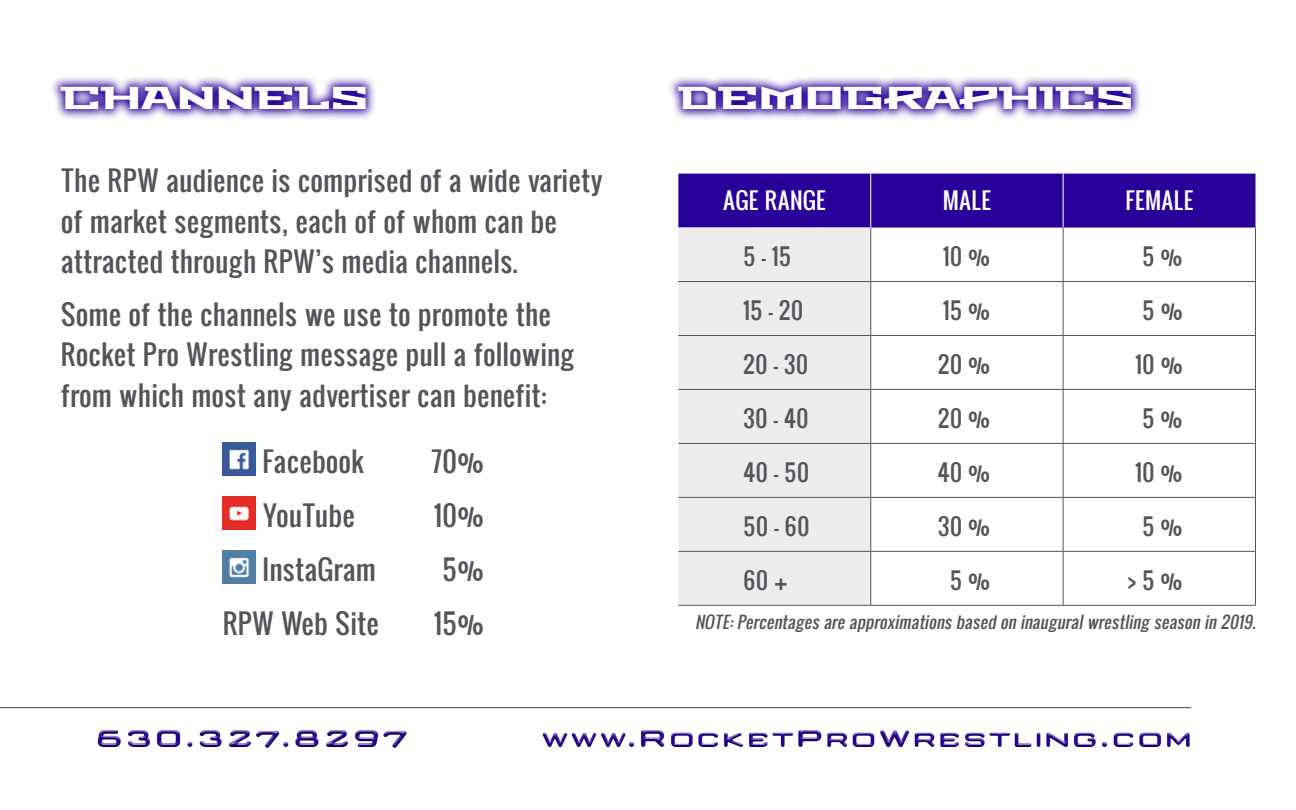
<style>
.page{position:relative;width:1296px;height:810px;background:#fff}
.page>*{position:absolute;margin:0;border:0;box-sizing:border-box;transform-origin:0 0}
.t1{font:700 31.5px "Nedian";letter-spacing:.02em;color:#290098}
.t2{font:31.5px "Stalinist One";color:#fff}
.t3{font:27px/40.5px "Oswald";color:#54555a}
.t4{font:22.5px "Oswald";color:#54555a}
.t5{font:22.5px "Oswald";color:#fff}
.t6{font:italic 16.2px "Oswald";color:#54555a}
.s1{font-family:"Helvetica";font-weight:700}
</style>
<div class="page">
<hr style="left:0;top:707px;width:1191px;height:1px;background:#54555a">
<div style="left:91px;top:731px;width:1117px;height:23px;background:#231f20;opacity:.7"></div>
<img style="left:223px;top:443px;width:32px;height:32px">
<img style="left:223px;top:497px;width:32px;height:32px">
<img style="left:223px;top:551px;width:32px;height:32px">
<svg style="left:670px;top:77px;width:471px;height:42px;background:#8a74c6"></svg>
<svg style="left:52px;top:77px;width:323px;height:42px;background:#8f7ac8"></svg>
<div style="left:678px;top:174px;width:578px;height:54px;background:#290098"></div>
<div style="left:678px;top:228px;width:192px;height:377px;background:#efecee"></div>
<hr style="left:678px;top:281px;width:193px;height:1px;background:#54555a">
<hr style="left:871px;top:281px;width:192px;height:1px;background:#54555a">
<hr style="left:678px;top:335px;width:193px;height:1px;background:#54555a">
<hr style="left:871px;top:335px;width:192px;height:1px;background:#54555a">
<hr style="left:1063px;top:335px;width:193px;height:1px;background:#54555a">
<hr style="left:678px;top:389px;width:193px;height:1px;background:#54555a">
<hr style="left:871px;top:389px;width:192px;height:1px;background:#54555a">
<hr style="left:1063px;top:389px;width:193px;height:1px;background:#54555a">
<hr style="left:678px;top:443px;width:193px;height:1px;background:#54555a">
<hr style="left:871px;top:443px;width:192px;height:1px;background:#54555a">
<hr style="left:1063px;top:443px;width:193px;height:1px;background:#54555a">
<hr style="left:678px;top:497px;width:193px;height:1px;background:#54555a">
<hr style="left:871px;top:497px;width:192px;height:1px;background:#54555a">
<hr style="left:1063px;top:497px;width:193px;height:1px;background:#54555a">
<hr style="left:678px;top:551px;width:193px;height:1px;background:#54555a">
<hr style="left:871px;top:551px;width:192px;height:1px;background:#54555a">
<hr style="left:1063px;top:551px;width:193px;height:1px;background:#54555a">
<hr style="left:678px;top:605px;width:193px;height:1px;background:#54555a">
<hr style="left:871px;top:605px;width:192px;height:1px;background:#54555a">
<hr style="left:1063px;top:605px;width:193px;height:1px;background:#54555a">
<hr style="left:870px;top:228px;width:1px;height:53px;background:#54555a">
<hr style="left:870px;top:282px;width:1px;height:53px;background:#54555a">
<hr style="left:1063px;top:282px;width:1px;height:53px;background:#54555a">
<hr style="left:1255px;top:282px;width:1px;height:53px;background:#54555a">
<hr style="left:870px;top:336px;width:1px;height:53px;background:#54555a">
<hr style="left:1063px;top:336px;width:1px;height:53px;background:#54555a">
<hr style="left:1255px;top:336px;width:1px;height:53px;background:#54555a">
<hr style="left:870px;top:390px;width:1px;height:53px;background:#54555a">
<hr style="left:1063px;top:390px;width:1px;height:53px;background:#54555a">
<hr style="left:1255px;top:390px;width:1px;height:53px;background:#54555a">
<hr style="left:870px;top:444px;width:1px;height:53px;background:#54555a">
<hr style="left:1063px;top:444px;width:1px;height:53px;background:#54555a">
<hr style="left:1255px;top:444px;width:1px;height:53px;background:#54555a">
<hr style="left:870px;top:498px;width:1px;height:53px;background:#54555a">
<hr style="left:1063px;top:498px;width:1px;height:53px;background:#54555a">
<hr style="left:1255px;top:498px;width:1px;height:53px;background:#54555a">
<hr style="left:870px;top:552px;width:1px;height:53px;background:#54555a">
<hr style="left:1063px;top:552px;width:1px;height:53px;background:#54555a">
<hr style="left:1255px;top:552px;width:1px;height:53px;background:#54555a">
<hr style="left:870px;top:174px;width:1px;height:54px;background:#fff">
<hr style="left:1063px;top:174px;width:1px;height:54px;background:#fff">
<hr style="left:1063px;top:228px;width:1px;height:53px;background:#54555a">
<hr style="left:1255px;top:228px;width:1px;height:53px;background:#54555a">
<hr style="left:1063px;top:281px;width:193px;height:1px;background:#54555a">
<p class="t2" style="left:61px;top:76px;width:309px">CHANNELS</p>
<p class="t2" style="left:678px;top:76px;width:457px">DEMOGRAPHICS</p>
<p class="t3" style="left:61px;top:159px;width:544px">The RPW audience is comprised of a wide variety of market segments, each of of whom can be attracted through RPW’s media channels.</p>
<p class="t3" style="left:61px;top:293px;width:515px">Some of the channels we use to promote the<br>Rocket Pro Wrestling message pull a following from which most any advertiser can benefit:</p>
<p class="t3" style="left:263px;top:440px;width:103px">Facebook</p>
<p class="t3" style="left:431px;top:440px;width:54px">70%</p>
<p class="t3" style="left:263px;top:494px;width:94px">YouTube</p>
<p class="t3" style="left:434px;top:494px;width:52px">10%</p>
<p class="t3" style="left:263px;top:548px;width:115px">InstaGram</p>
<p class="t3" style="left:442px;top:548px;width:43px">5%</p>
<p class="t3" style="left:223px;top:602px;width:158px">RPW Web Site</p>
<p class="t3" style="left:434px;top:602px;width:52px">15%</p>
<p class="t5" style="left:723px;top:183px;width:105px">AGE RANGE</p>
<p class="t5" style="left:943px;top:183px;width:50px">MALE</p>
<p class="t5" style="left:1125px;top:183px;width:70px">FEMALE</p>
<p class="t4" style="left:743px;top:239px;width:50px">5 - 15</p>
<p class="t4" style="left:943px;top:239px;width:49px">10 %</p>
<p class="t4" style="left:1142px;top:239px;width:42px">5 %</p>
<p class="t4" style="left:743px;top:293px;width:62px">15 - 20</p>
<p class="t4" style="left:943px;top:293px;width:49px">15 %</p>
<p class="t4" style="left:1142px;top:293px;width:42px">5 %</p>
<p class="t4" style="left:743px;top:347px;width:67px">20 - 30</p>
<p class="t4" style="left:938px;top:347px;width:54px">20 %</p>
<p class="t4" style="left:1135px;top:347px;width:49px">10 %</p>
<p class="t4" style="left:743px;top:401px;width:67px">30 - 40</p>
<p class="t4" style="left:938px;top:401px;width:54px">20 %</p>
<p class="t4" style="left:1142px;top:401px;width:42px">5 %</p>
<p class="t4" style="left:743px;top:455px;width:68px">40 - 50</p>
<p class="t4" style="left:937px;top:455px;width:54px">40 %</p>
<p class="t4" style="left:1135px;top:455px;width:49px">10 %</p>
<p class="t4" style="left:743px;top:509px;width:68px">50 - 60</p>
<p class="t4" style="left:938px;top:509px;width:54px">30 %</p>
<p class="t4" style="left:1142px;top:509px;width:42px">5 %</p>
<p class="t4" style="left:743px;top:563px;width:46px">60 <span class="s1">+</span></p>
<p class="t4" style="left:950px;top:563px;width:42px">5 %</p>
<p class="t4" style="left:1127px;top:563px;width:57px">&gt; 5 %</p>
<p class="t6" style="left:695px;top:610px;width:566px">NOTE:Percentagesareapproximationsbased on inauguralwrestling season in 2019.</p>
<p class="t1" style="left:94px;top:720px;width:316px">630.327.8297</p>
<p class="t1" style="left:541px;top:720px;width:653px">www.RocketProWrestling.com</p>
</div>
